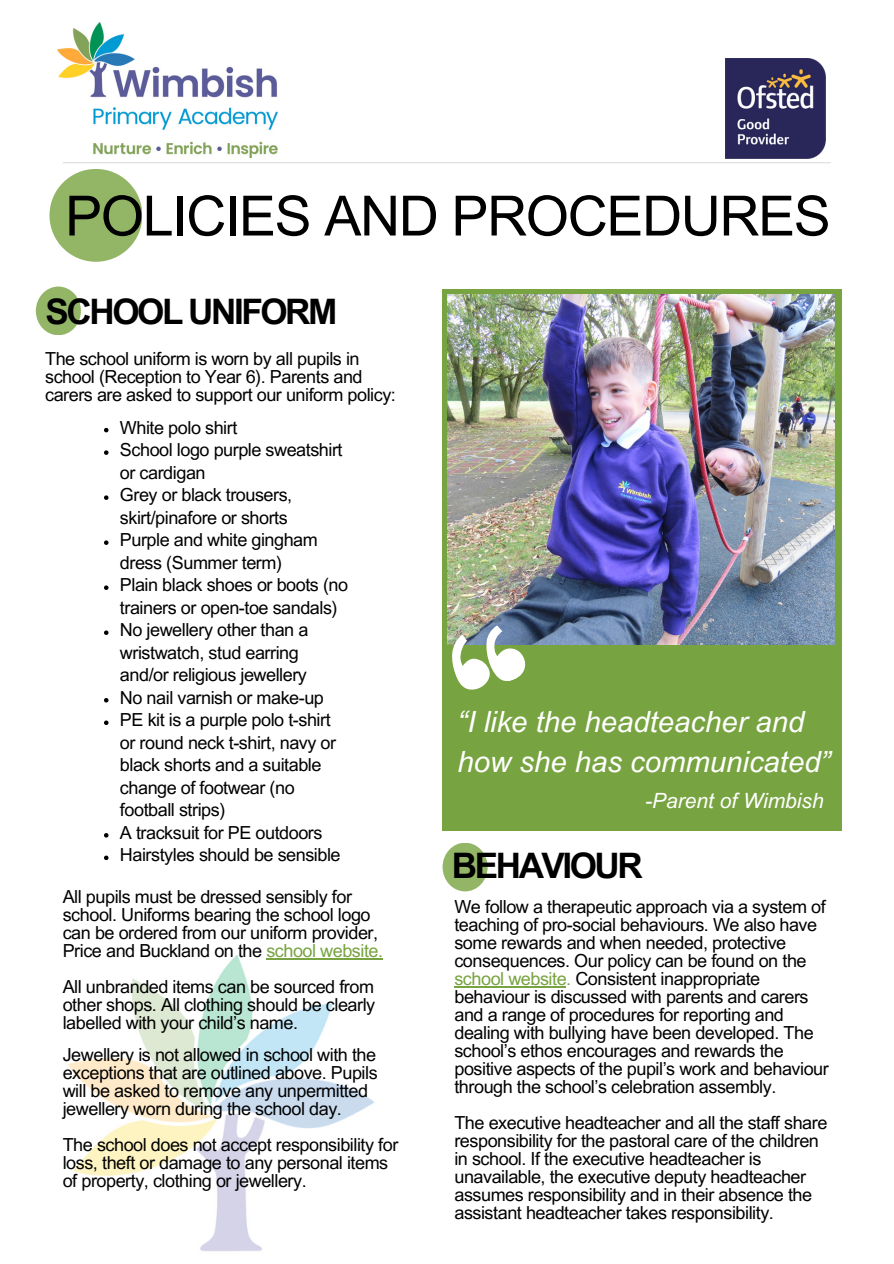
<style>
.page{position:relative;width:894px;height:1264px;background:#fff}
.page>*{position:absolute;margin:0;border:0;box-sizing:border-box;transform-origin:0 0}
.t1{font:55.5px "Arial MT Pro";letter-spacing:-.025em;color:#000}
.t2{font:700 35.1px "Arial MT Pro";letter-spacing:-.07em;color:#000}
.t3{font:italic 29.25px/39.8px "Arial MT Pro";color:#fff}
.t4{font:italic 21px "Arial MT Pro";color:#fff}
.t5{font:18px/18px "Arial MT Pro";letter-spacing:-.025em;color:#000}
.s1{color:#77a340}
</style>
<div class="page">
<hr style="left:63px;top:162px;width:767px;height:1px;background:#000">
<div style="left:442px;top:289px;width:400px;height:542px;background:#77a340"></div>
<img style="left:448px;top:294px;width:385px;height:350px">
<div style="left:442px;top:842px;width:45px;height:49px;background:#92b566;border-radius:50%"></div>
<div style="left:49px;top:169px;width:93px;height:93px;background:#92b566;border-radius:50%"></div>
<img style="left:725px;top:58px;width:100px;height:100px">
<svg style="left:447px;top:620px;width:83px;height:70px"></svg>
<hr style="left:454px;top:986px;width:112px;height:1px;background:#77a340">
<img style="left:58px;top:23px;width:219px;height:135px">
<div style="left:36px;top:286px;width:45px;height:49px;background:#92b566;border-radius:50%"></div>
<img style="left:68px;top:954px;width:315px;height:298px">
<hr style="left:266px;top:957px;width:116px;height:2px;background:#77a340">
<svg style="left:104px;top:428px;width:4px;height:4px"></svg>
<svg style="left:104px;top:450px;width:4px;height:5px"></svg>
<svg style="left:104px;top:495px;width:4px;height:5px"></svg>
<svg style="left:104px;top:540px;width:4px;height:5px"></svg>
<svg style="left:104px;top:585px;width:4px;height:5px"></svg>
<svg style="left:104px;top:630px;width:4px;height:5px"></svg>
<svg style="left:104px;top:698px;width:4px;height:4px"></svg>
<svg style="left:104px;top:720px;width:4px;height:5px"></svg>
<svg style="left:104px;top:833px;width:4px;height:4px"></svg>
<svg style="left:104px;top:855px;width:4px;height:5px"></svg>
<h1 class="t1" style="left:65px;top:195px;width:767px">POLICIES AND PROCEDURES</h1>
<h2 class="t2" style="left:46px;top:298px;width:293px">SCHOOL UNIFORM</h2>
<p class="t5" style="left:45px;top:352px;width:352px">The school uniform is worn by all pupils in school (Reception to Year 6). Parents and carers are asked to support our uniform policy:</p>
<p class="t5" style="left:120px;top:418px;width:230px;line-height:22.5px">White polo shirt<br>School logo purple sweatshirt or cardigan<br>Grey or black trousers, skirt/pinafore or shorts<br>Purple and white gingham dress (Summer term)<br>Plain black shoes or boots (no trainers or open-toe sandals)<br>No jewellery other than a wristwatch, stud earring and/or religious jewellery<br>No nail varnish or make-up<br>PE kit is a purple polo t-shirt or round neck t-shirt, navy or black shorts and a suitable change of footwear (no football strips)<br>A tracksuit for PE outdoors<br>Hairstyles should be sensible</p>
<p class="t5" style="left:63px;top:889px;width:322px">All pupils must be dressed sensibly for school. Uniforms bearing the school logo can be ordered from our uniform provider, Price and Buckland on the <span class="s1">school website.</span></p>
<p class="t5" style="left:63px;top:979px;width:314px;text-align:justify">All unbranded items can be sourced from other shops. All clothing should be clearly labelled with your child’s name.</p>
<p class="t5" style="left:63px;top:1048px;width:316px">Jewellery is not allowed in school with the exceptions that are outlined above. Pupils will be asked to remove any unpermitted jewellery worn during the school day.</p>
<p class="t5" style="left:63px;top:1138px;width:337px">The school does not accept responsibility for loss, theft or damage to any personal items of property, clothing or jewellery.</p>
<h3 class="t3" style="left:457px;top:705px;width:374px">“I like the headteacher and how she has communicated”</h3>
<p class="t4" style="left:645px;top:792px;width:180px">-Parent of Wimbish</p>
<h2 class="t2" style="left:452px;top:852px;width:192px">BEHAVIOUR</h2>
<p class="t5" style="left:454px;top:900px;width:376px">We follow a therapeutic approach via a system of teaching of pro-social behaviours. We also have some rewards and when needed, protective consequences. Our policy can be found on the <span class="s1">school website.</span> Consistent inappropriate behaviour is discussed with parents and carers and a range of procedures for reporting and dealing with bullying have been developed. The school’s ethos encourages and rewards the positive aspects of the pupil’s work and behaviour through the school’s celebration assembly.</p>
<p class="t5" style="left:454px;top:1116px;width:374px">The executive headteacher and all the staff share responsibility for the pastoral care of the children in school. If the executive headteacher is unavailable, the executive deputy headteacher assumes responsibility and in their absence the assistant headteacher takes responsibility.</p>
</div>
